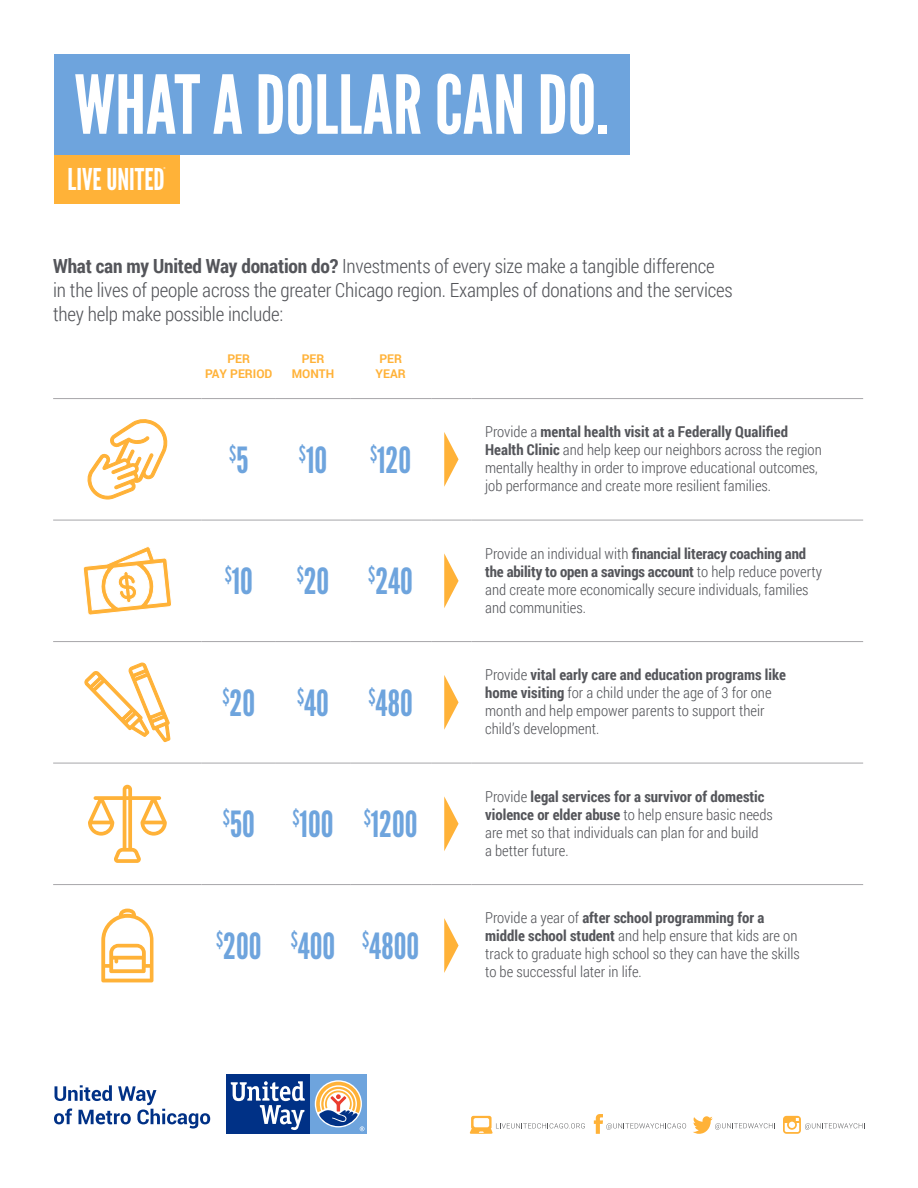
<style>
.page{position:relative;width:918px;height:1188px;background:#fff}
.page>*{position:absolute;margin:0;border:0;box-sizing:border-box;transform-origin:0 0}
.t1{font:81px "League Gothic";color:#fff}
.t2{font:36px "League Gothic";color:#6ea4dd}
.t3{font:30px "League Gothic";color:#fff}
.t4{font:21px "League Gothic";color:#6ea4dd}
.t5{font:300 19.5px/24px "Roboto Condensed";letter-spacing:-.01em;color:#54555a}
.Body_Copy_Roboto_Lig{font:300 15px/18px "Roboto Condensed";color:#54555a}
.t6{font:700 12px/15px "Roboto";color:#ffb238;text-align:center}
.t7{font:2.7px "Roboto";color:#fff}
.s1{font-weight:700}
.s2{font-size:36px}
</style>
<div class="page">
<hr style="left:53px;top:398px;width:149px;height:1px;background:#a7a6a9">
<hr style="left:202px;top:398px;width:74px;height:1px;background:#a7a6a9">
<hr style="left:276px;top:398px;width:74px;height:1px;background:#a7a6a9">
<hr style="left:350px;top:398px;width:81px;height:1px;background:#a7a6a9">
<hr style="left:431px;top:398px;width:41px;height:1px;background:#a7a6a9">
<hr style="left:472px;top:398px;width:391px;height:1px;background:#a7a6a9">
<hr style="left:53px;top:520px;width:149px;height:1px;background:#a7a6a9">
<hr style="left:202px;top:520px;width:74px;height:1px;background:#a7a6a9">
<hr style="left:276px;top:520px;width:74px;height:1px;background:#a7a6a9">
<hr style="left:350px;top:520px;width:81px;height:1px;background:#a7a6a9">
<hr style="left:431px;top:520px;width:41px;height:1px;background:#a7a6a9">
<hr style="left:472px;top:520px;width:391px;height:1px;background:#a7a6a9">
<hr style="left:53px;top:641px;width:149px;height:1px;background:#a7a6a9">
<hr style="left:202px;top:641px;width:74px;height:1px;background:#a7a6a9">
<hr style="left:276px;top:641px;width:74px;height:1px;background:#a7a6a9">
<hr style="left:350px;top:641px;width:81px;height:1px;background:#a7a6a9">
<hr style="left:431px;top:641px;width:41px;height:1px;background:#a7a6a9">
<hr style="left:472px;top:641px;width:391px;height:1px;background:#a7a6a9">
<hr style="left:53px;top:763px;width:149px;height:1px;background:#a7a6a9">
<hr style="left:202px;top:763px;width:74px;height:1px;background:#a7a6a9">
<hr style="left:276px;top:763px;width:74px;height:1px;background:#a7a6a9">
<hr style="left:350px;top:763px;width:81px;height:1px;background:#a7a6a9">
<hr style="left:431px;top:763px;width:41px;height:1px;background:#a7a6a9">
<hr style="left:472px;top:763px;width:391px;height:1px;background:#a7a6a9">
<hr style="left:53px;top:884px;width:149px;height:1px;background:#a7a6a9">
<hr style="left:202px;top:884px;width:74px;height:1px;background:#a7a6a9">
<hr style="left:276px;top:884px;width:74px;height:1px;background:#a7a6a9">
<hr style="left:350px;top:884px;width:81px;height:1px;background:#a7a6a9">
<hr style="left:431px;top:884px;width:41px;height:1px;background:#a7a6a9">
<hr style="left:472px;top:884px;width:391px;height:1px;background:#a7a6a9">
<svg style="left:87px;top:419px;width:81px;height:81px"></svg>
<svg style="left:444px;top:432px;width:15px;height:55px"></svg>
<svg style="left:83px;top:546px;width:89px;height:69px"></svg>
<svg style="left:444px;top:553px;width:15px;height:55px"></svg>
<svg style="left:84px;top:662px;width:87px;height:81px"></svg>
<svg style="left:444px;top:675px;width:15px;height:55px"></svg>
<svg style="left:88px;top:785px;width:79px;height:78px"></svg>
<svg style="left:444px;top:796px;width:15px;height:55px"></svg>
<svg style="left:101px;top:909px;width:52px;height:73px"></svg>
<svg style="left:444px;top:918px;width:15px;height:55px"></svg>
<div style="left:54px;top:154px;width:125px;height:49px;background:#ffb238"></div>
<div style="left:54px;top:54px;width:575px;height:100px;background:#6ea4dd"></div>
<div style="left:310px;top:1075px;width:57px;height:59px;background:#6ea4dd"></div>
<div style="left:227px;top:1075px;width:83px;height:59px;background:#003186"></div>
<svg style="left:231px;top:1081px;width:74px;height:49px"></svg>
<svg style="left:316px;top:1082px;width:48px;height:49px"></svg>
<svg style="left:54px;top:1085px;width:156px;height:44px"></svg>
<svg style="left:594px;top:1114px;width:92px;height:20px"></svg>
<svg style="left:693px;top:1116px;width:82px;height:18px"></svg>
<svg style="left:469px;top:1116px;width:116px;height:18px"></svg>
<svg style="left:783px;top:1116px;width:82px;height:18px"></svg>
<p class="t1" style="left:74px;top:57px;width:536px">WHAT A DOLLAR CAN DO.</p>
<p class="t3" style="left:68px;top:161px;width:99px">LIVE UNITED</p>
<p class="t7" style="left:164px;top:166px;width:4px">®</p>
<p class="t5" style="left:53px;top:253px;width:681px"><span class="s1">What can my United Way donation do?</span> Investments of every size make a tangible difference<br>in the lives of people across the greater Chicago region. Examples of donations and the services they help make possible include:</p>
<p class="t6" style="left:205px;top:351px;width:69px">PER<br>PAY PERIOD</p>
<p class="t6" style="left:292px;top:351px;width:44px">PER<br>MONTH</p>
<p class="t6" style="left:376px;top:351px;width:32px">PER<br>YEAR</p>
<p class="t4" style="left:229px;top:441px;width:21px">$<span class="s2">5</span></p>
<p class="t2" style="left:299px;top:438px;width:30px"><sup>$</sup>10</p>
<p class="t2" style="left:370px;top:438px;width:43px"><sup>$</sup>120</p>
<p class="t2" style="left:225px;top:560px;width:30px"><sup>$</sup>10</p>
<p class="t2" style="left:297px;top:560px;width:34px"><sup>$</sup>20</p>
<p class="t2" style="left:368px;top:560px;width:46px"><sup>$</sup>240</p>
<p class="t2" style="left:222px;top:681px;width:34px"><sup>$</sup>20</p>
<p class="t2" style="left:297px;top:681px;width:33px"><sup>$</sup>40</p>
<p class="t2" style="left:368px;top:681px;width:46px"><sup>$</sup>480</p>
<p class="t2" style="left:223px;top:803px;width:34px"><sup>$</sup>50</p>
<p class="t2" style="left:293px;top:803px;width:42px"><sup>$</sup>100</p>
<p class="t2" style="left:364px;top:803px;width:55px"><sup>$</sup>1200</p>
<p class="t2" style="left:216px;top:924px;width:47px"><sup>$</sup>200</p>
<p class="t2" style="left:291px;top:924px;width:46px"><sup>$</sup>400</p>
<p class="t2" style="left:362px;top:924px;width:59px"><sup>$</sup>4800</p>
<p class="Body_Copy_Roboto_Lig" style="left:485px;top:422px;width:338px">Provide a <span class="s1">mental health visit at a Federally Qualified Health Clinic</span> and help keep our neighbors across the region mentally healthy in order to improve educational outcomes, job performance and create more resilient families.</p>
<p class="Body_Copy_Roboto_Lig" style="left:485px;top:544px;width:338px">Provide an individual with <span class="s1">financial literacy coaching and the ability to open a savings account</span> to help reduce poverty and create more economically secure individuals, families and communities.</p>
<p class="Body_Copy_Roboto_Lig" style="left:485px;top:665px;width:302px">Provide <span class="s1">vital early care and education programs like home visiting</span> for a child under the age of 3 for one month and help empower parents to support their child’s development.</p>
<p class="Body_Copy_Roboto_Lig" style="left:485px;top:787px;width:289px">Provide <span class="s1">legal services for a survivor of domestic violence or elder abuse</span> to help ensure basic needs are met so that individuals can plan for and build<br>a better future.</p>
<p class="Body_Copy_Roboto_Lig" style="left:485px;top:908px;width:316px">Provide a year of <span class="s1">after school programming for a middle school student</span> and help ensure that kids are on track to graduate high school so they can have the skills to be successful later in life.</p>
</div>
